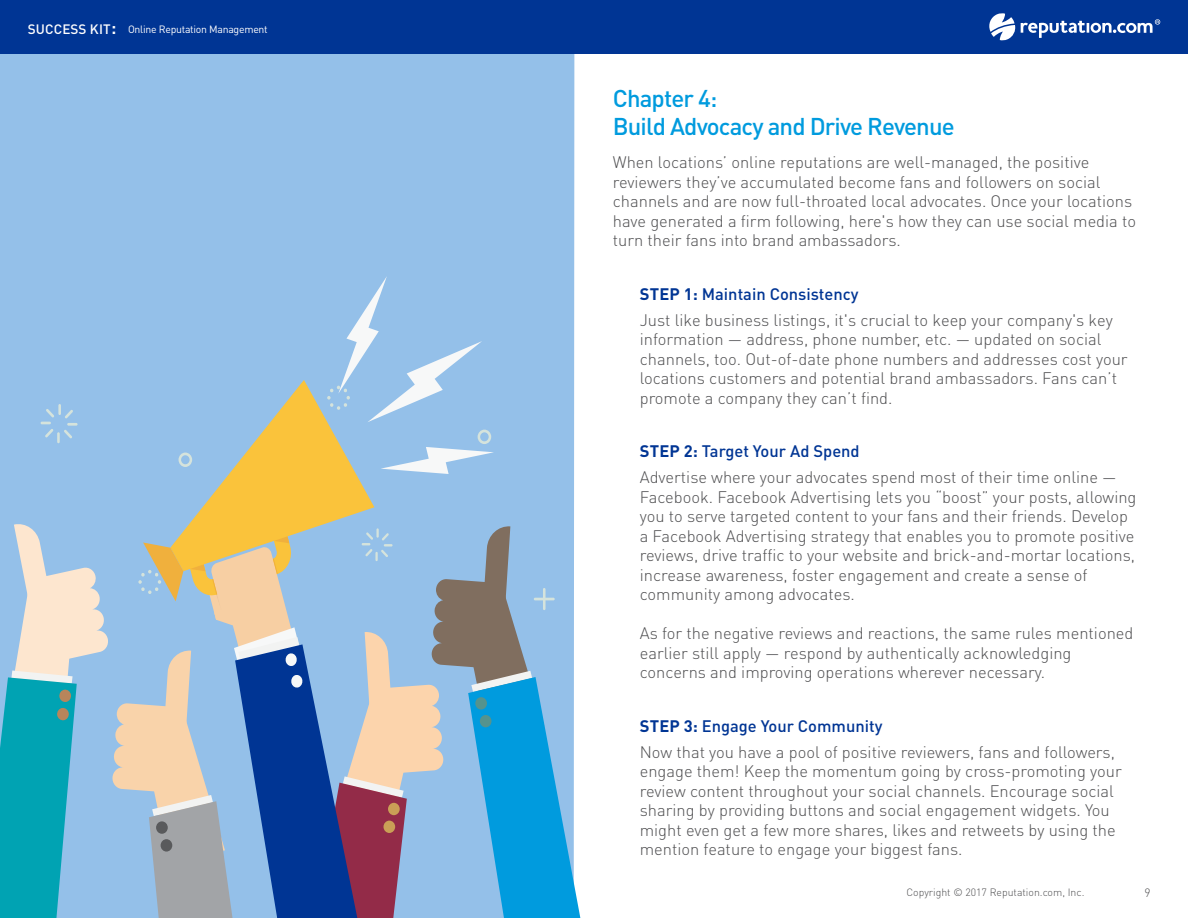
<style>
.page{position:relative;width:1188px;height:918px;background:#fff}
.page>*{position:absolute;margin:0;border:0;box-sizing:border-box;transform-origin:0 0}
.blue_header{font:500 24px/28.5px "DIN Pro";letter-spacing:-.035em;color:#009bde}
.Body{font:300 16.5px/19.5px "DIN Pro";color:#4d4d4f}
.purple_subheader{font:500 16.5px "DIN Pro";color:#003594}
.Body-2{font:300 12px "DIN Pro";color:#4d4d4f}
.t1{font:10.5px "DIN Pro";letter-spacing:-.025em;color:#fff}
.Body_copy{font:300 10.5px "DIN Pro";color:#4d4d4f}
.s1{font-weight:500;font-size:13.5px}
.s2{font-weight:500;font-size:19.5px}
.s3{font-weight:700}
</style>
<div class="page">
<div style="left:0;top:0;width:1188px;height:54px;background:#003594"></div>
<svg style="left:989px;top:13px;width:171px;height:28px"></svg>
<div style="left:0;top:54px;width:574px;height:468px;background:#94c0e9"></div>
<svg style="left:41px;top:404px;width:37px;height:39px"></svg>
<svg style="left:170px;top:380px;width:204px;height:142px;background:#c6c193"></svg>
<svg style="left:381px;top:430px;width:113px;height:44px"></svg>
<svg style="left:327px;top:276px;width:155px;height:146px;background:#a0c6ea"></svg>
<svg style="left:0;top:522px;width:581px;height:396px;background:#84abc5"></svg>
<p class="t1" style="left:28px;top:22px;width:241px"><span class="s1">SUCCESS KIT</span><span class="s2">:</span> Online Reputation Management</p>
<p class="blue_header" style="left:613px;top:83px;width:344px">Chapter 4:<br>Build Advocacy and Drive Revenue</p>
<p class="Body" style="left:613px;top:152px;width:525px">When locations’ online reputations are well-managed, the positive reviewers they’ve accumulated become fans and followers on social channels and are now full-throated local advocates. Once your locations have generated a firm following, here's how they can use social media to turn their fans into brand ambassadors.</p>
<p class="purple_subheader" style="left:640px;top:283px;width:220px"><span class="s3">STEP 1:</span> Maintain Consistency</p>
<p class="Body" style="left:640px;top:310px;width:489px">Just like business listings, it's crucial to keep your company's key information — address, phone number, etc. — updated on social channels, too. Out-of-date phone numbers and addresses cost your locations customers and potential brand ambassadors. Fans can’t promote a company they can’t find.</p>
<p class="purple_subheader" style="left:640px;top:440px;width:221px"><span class="s3">STEP 2:</span> Target Your Ad Spend</p>
<p class="Body" style="left:640px;top:467px;width:498px">Advertise where your advocates spend most of their time online — Facebook. Facebook Advertising lets you “boost” your posts, allowing you to serve targeted content to your fans and their friends. Develop a Facebook Advertising strategy that enables you to promote positive reviews, drive traffic to your website and brick-and-mortar locations, increase awareness, foster engagement and create a sense of community among advocates.</p>
<p class="Body" style="left:640px;top:623px;width:495px">As for the negative reviews and reactions, the same rules mentioned earlier still apply — respond by authentically acknowledging concerns and improving operations wherever necessary.</p>
<p class="purple_subheader" style="left:640px;top:715px;width:244px"><span class="s3">STEP 3:</span> Engage Your Community</p>
<p class="Body" style="left:640px;top:742px;width:484px">Now that you have a pool of positive reviewers, fans and followers, engage them! Keep the momentum going by cross-promoting your review content throughout your social channels. Encourage social sharing by providing buttons and social engagement widgets. You might even get a few more shares, likes and retweets by using the mention feature to engage your biggest fans.</p>
<p class="Body_copy" style="left:906px;top:885px;width:180px">Copyright © 2017 Reputation.com, Inc.</p>
<p class="Body-2" style="left:1144px;top:885px;width:8px">9</p>
</div>
